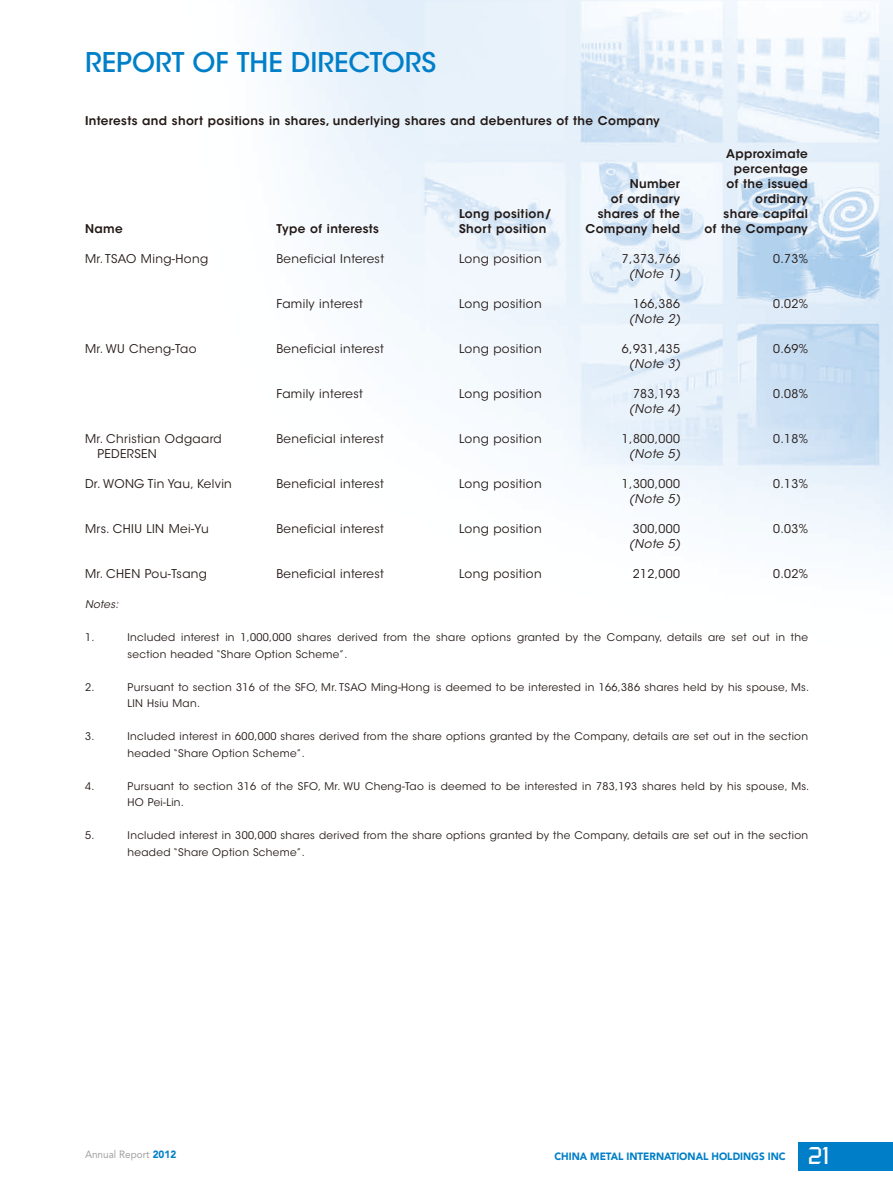
<style>
.page{position:relative;width:893px;height:1191px;background:#fff}
.page>*{position:absolute;margin:0;border:0;box-sizing:border-box;transform-origin:0 0}
.t1{font:500 27px "ITC Avant Garde Std";letter-spacing:.005em;color:#007fc8}
.t2{font:24px "Russell Square Std";color:#fff}
.t3{font:12px "ITC Avant Garde Std";letter-spacing:.03em;color:#231916}
.t4{font:600 12px/15px "ITC Avant Garde Std";letter-spacing:.03em;color:#231916;text-align:right}
.t5{font:italic 12px "ITC Avant Garde Std";letter-spacing:.015em;color:#231916}
.t6{font:10.5px/16.5px "ITC Avant Garde Std";letter-spacing:.03em;color:#231916}
.t7{font:900 10.5px "Avenir LT Std";color:#007fc8;scale:.95 1}
.t8{font:10.5px "Avenir LT Std";color:#a0a0a1;scale:.95 1}
.t9{font:italic 10.5px "ITC Avant Garde Std";color:#231916}
.s1{font-weight:900;color:#007fc8}
</style>
<div class="page">
<img style="left:268px;top:0;width:625px;height:551px">
<div style="left:799px;top:1142px;width:94px;height:28px;background:#007fc8"></div>
<h1 class="t1" style="left:85px;top:45px;width:353px">REPORT OF THE DIRECTORS</h1>
<p class="t4" style="left:85px;top:113px;width:576px">Interests and short positions in shares, underlying shares and debentures of the Company</p>
<p class="t4" style="left:726px;top:146px;width:83px">Approximate percentage</p>
<p class="t4" style="left:630px;top:176px;width:52px">Number</p>
<p class="t4" style="left:726px;top:176px;width:83px">of the issued</p>
<p class="t4" style="left:611px;top:191px;width:71px">of ordinary</p>
<p class="t4" style="left:755px;top:191px;width:54px">ordinary</p>
<p class="t4" style="left:459px;top:206px;width:94px">Long position/</p>
<p class="t4" style="left:598px;top:206px;width:84px">shares of the</p>
<p class="t4" style="left:724px;top:206px;width:86px">share capital</p>
<p class="t4" style="left:85px;top:221px;width:39px">Name</p>
<p class="t4" style="left:276px;top:221px;width:104px">Type of interests</p>
<p class="t4" style="left:459px;top:221px;width:89px">Short position</p>
<p class="t4" style="left:585px;top:221px;width:96px">Company held</p>
<p class="t4" style="left:705px;top:221px;width:105px">of the Company</p>
<p class="t3" style="left:85px;top:251px;width:29px">Mr. TSAO</p>
<p class="t3" style="left:141px;top:251px;width:69px">Ming-Hong</p>
<p class="t3" style="left:276px;top:251px;width:109px">Beneficial Interest</p>
<p class="t3" style="left:459px;top:251px;width:84px">Long position</p>
<p class="t3" style="left:622px;top:251px;width:60px">7,373,766</p>
<p class="t3" style="left:773px;top:251px;width:36px">0.73%</p>
<p class="t5" style="left:629px;top:266px;width:53px">(Note 1)</p>
<p class="t3" style="left:276px;top:296px;width:88px">Family interest</p>
<p class="t3" style="left:459px;top:296px;width:84px">Long position</p>
<p class="t3" style="left:633px;top:296px;width:49px">166,386</p>
<p class="t3" style="left:773px;top:296px;width:36px">0.02%</p>
<p class="t5" style="left:629px;top:311px;width:53px">(Note 2)</p>
<p class="t3" style="left:85px;top:341px;width:113px">Mr. WU Cheng-Tao</p>
<p class="t3" style="left:276px;top:341px;width:109px">Beneficial interest</p>
<p class="t3" style="left:459px;top:341px;width:84px">Long position</p>
<p class="t3" style="left:622px;top:341px;width:60px">6,931,435</p>
<p class="t3" style="left:773px;top:341px;width:36px">0.69%</p>
<p class="t5" style="left:629px;top:356px;width:53px">(Note 3)</p>
<p class="t3" style="left:276px;top:386px;width:88px">Family interest</p>
<p class="t3" style="left:459px;top:386px;width:84px">Long position</p>
<p class="t3" style="left:633px;top:386px;width:49px">783,193</p>
<p class="t3" style="left:773px;top:386px;width:36px">0.08%</p>
<p class="t5" style="left:629px;top:401px;width:53px">(Note 4)</p>
<p class="t3" style="left:85px;top:431px;width:138px">Mr. Christian Odgaard</p>
<p class="t3" style="left:276px;top:431px;width:109px">Beneficial interest</p>
<p class="t3" style="left:459px;top:431px;width:84px">Long position</p>
<p class="t3" style="left:622px;top:431px;width:60px">1,800,000</p>
<p class="t3" style="left:773px;top:431px;width:36px">0.18%</p>
<p class="t3" style="left:85px;top:446px;width:10px">PE</p>
<p class="t3" style="left:111px;top:446px;width:15px">DERSEN</p>
<p class="t5" style="left:629px;top:446px;width:53px">(Note 5)</p>
<p class="t3" style="left:85px;top:476px;width:30px">Dr. WONG</p>
<p class="t3" style="left:148px;top:476px;width:86px">Tin Yau, Kelvin</p>
<p class="t3" style="left:276px;top:476px;width:109px">Beneficial interest</p>
<p class="t3" style="left:459px;top:476px;width:84px">Long position</p>
<p class="t3" style="left:622px;top:476px;width:60px">1,300,000</p>
<p class="t3" style="left:773px;top:476px;width:36px">0.13%</p>
<p class="t5" style="left:629px;top:491px;width:53px">(Note 5)</p>
<p class="t3" style="left:85px;top:521px;width:125px">Mrs. CHIU LIN Mei-Yu</p>
<p class="t3" style="left:276px;top:521px;width:109px">Beneficial interest</p>
<p class="t3" style="left:459px;top:521px;width:84px">Long position</p>
<p class="t3" style="left:633px;top:521px;width:49px">300,000</p>
<p class="t3" style="left:773px;top:521px;width:36px">0.03%</p>
<p class="t5" style="left:629px;top:536px;width:53px">(Note 5)</p>
<p class="t3" style="left:85px;top:566px;width:40px">Mr. CHEN</p>
<p class="t3" style="left:145px;top:566px;width:64px">Pou-Tsang</p>
<p class="t3" style="left:276px;top:566px;width:109px">Beneficial interest</p>
<p class="t3" style="left:459px;top:566px;width:84px">Long position</p>
<p class="t3" style="left:633px;top:566px;width:49px">212,000</p>
<p class="t3" style="left:773px;top:566px;width:36px">0.02%</p>
<p class="t9" style="left:85px;top:598px;width:35px">Notes:</p>
<p class="t6" style="left:85px;top:629px;width:11px">1.</p>
<p class="t6" style="left:128px;top:629px;width:682px">Included interest in 1,000,000 shares derived from the share options granted by the Company, details are set out in the section headed “Share Option Scheme”.</p>
<p class="t6" style="left:85px;top:679px;width:30px">2. P</p>
<p class="t6" style="left:134px;top:679px;width:169px">ursuant to section 316 of the SFO</p>
<p class="t6" style="left:315px;top:679px;width:32px">, Mr. TSAO</p>
<p class="t6" style="left:371px;top:679px;width:440px">Ming-Hong is deemed to be interested in 166,386 shares held by his spouse, Ms.</p>
<p class="t6" style="left:128px;top:695px;width:74px">LIN Hsiu Man.</p>
<p class="t6" style="left:85px;top:728px;width:11px">3.</p>
<p class="t6" style="left:128px;top:728px;width:682px">Included interest in 600,000 shares derived from the share options granted by the Company, details are set out in the section headed “Share Option Scheme”.</p>
<p class="t6" style="left:85px;top:778px;width:30px">4. P</p>
<p class="t6" style="left:134px;top:778px;width:172px">ursuant to section 316 of the SFO</p>
<p class="t6" style="left:318px;top:778px;width:35px">, Mr. WU</p>
<p class="t6" style="left:365px;top:778px;width:446px">Cheng-Tao is deemed to be interested in 783,193 shares held by his spouse, Ms.</p>
<p class="t6" style="left:128px;top:794px;width:58px">HO Pei-Lin.</p>
<p class="t6" style="left:85px;top:827px;width:11px">5.</p>
<p class="t6" style="left:128px;top:827px;width:682px">Included interest in 300,000 shares derived from the share options granted by the Company, details are set out in the section headed “Share Option Scheme”.</p>
<p class="t8" style="left:85px;top:1148px;width:98px">Annual Report <span class="s1">2012</span></p>
<p class="t7" style="left:554px;top:1149px;width:245px">CHINA METAL INTERNATIONAL HOLDINGS INC</p>
<h2 class="t2" style="left:808px;top:1141px;width:23px">21</h2>
</div>
